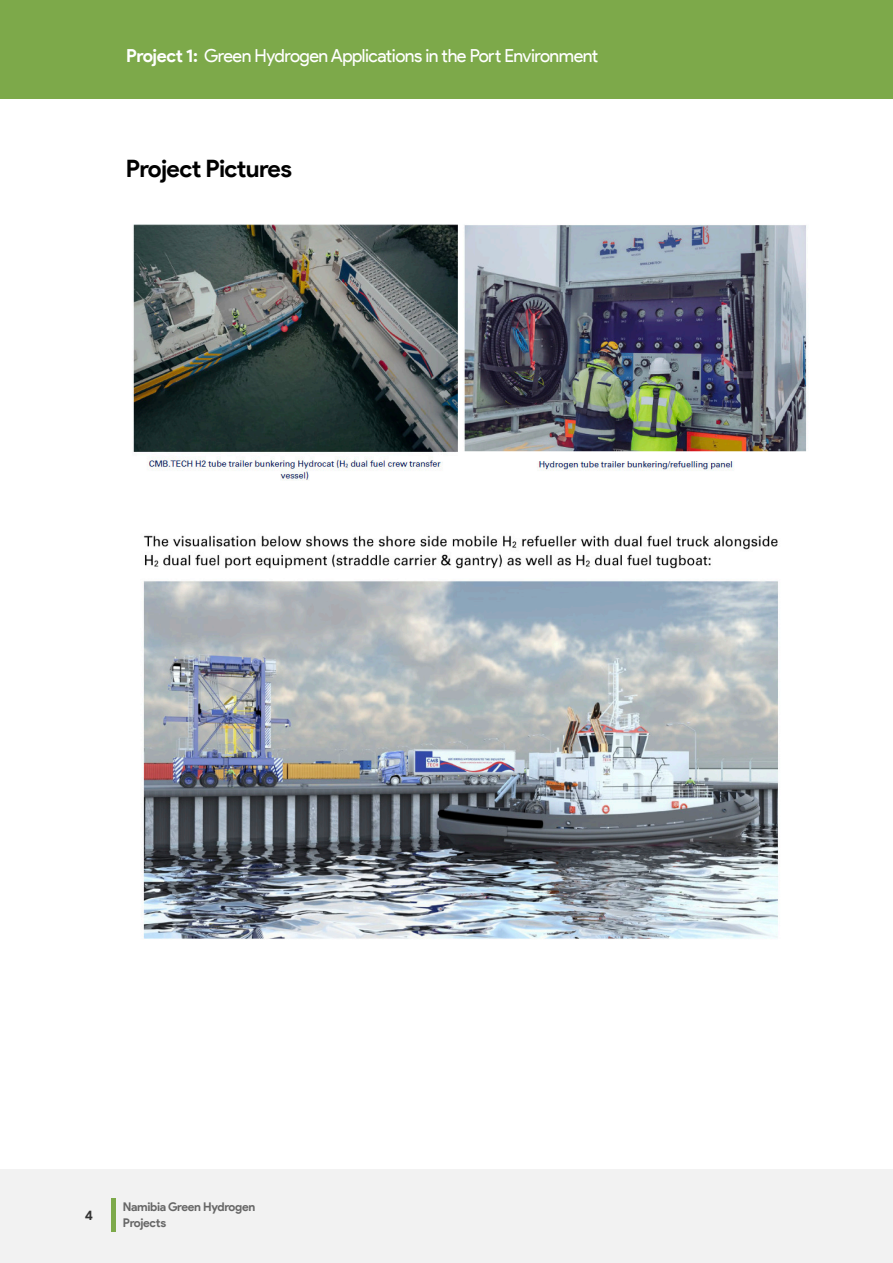
<style>
.page{position:relative;width:893px;height:1263px;background:#fff}
.page>*{position:absolute;margin:0;border:0;box-sizing:border-box;transform-origin:0 0}
.t1{font:700 24px "Product Sans";letter-spacing:-.03em;color:#000}
.t2{font:18px "Product Sans";letter-spacing:-.03em;color:#fff}
.t3{font:700 13.5px "Product Sans";color:#333}
.t4{font:700 12px/16.6px "Product Sans";letter-spacing:-.03em;color:#666}
.s1{font-weight:700}
</style>
<div class="page">
<div style="left:0;top:1170px;width:893px;height:93px;background:#f2f2f2"></div>
<div style="left:111px;top:1199px;width:5px;height:33px;background:#7da94a"></div>
<img style="left:132px;top:224px;width:675px;height:257px">
<img style="left:143px;top:535px;width:635px;height:404px">
<div style="left:0;top:0;width:893px;height:98px;background:#7da94a"></div>
<p class="t2" style="left:126px;top:45px;width:473px"><span class="s1">Project 1:</span> Green Hydrogen Applications in the Port Environment</p>
<h1 class="t1" style="left:126px;top:154px;width:168px">Project Pictures</h1>
<p class="t3" style="left:85px;top:1207px;width:10px">4</p>
<p class="t4" style="left:123px;top:1198px;width:134px">Namibia Green Hydrogen<br>Projects</p>
</div>
